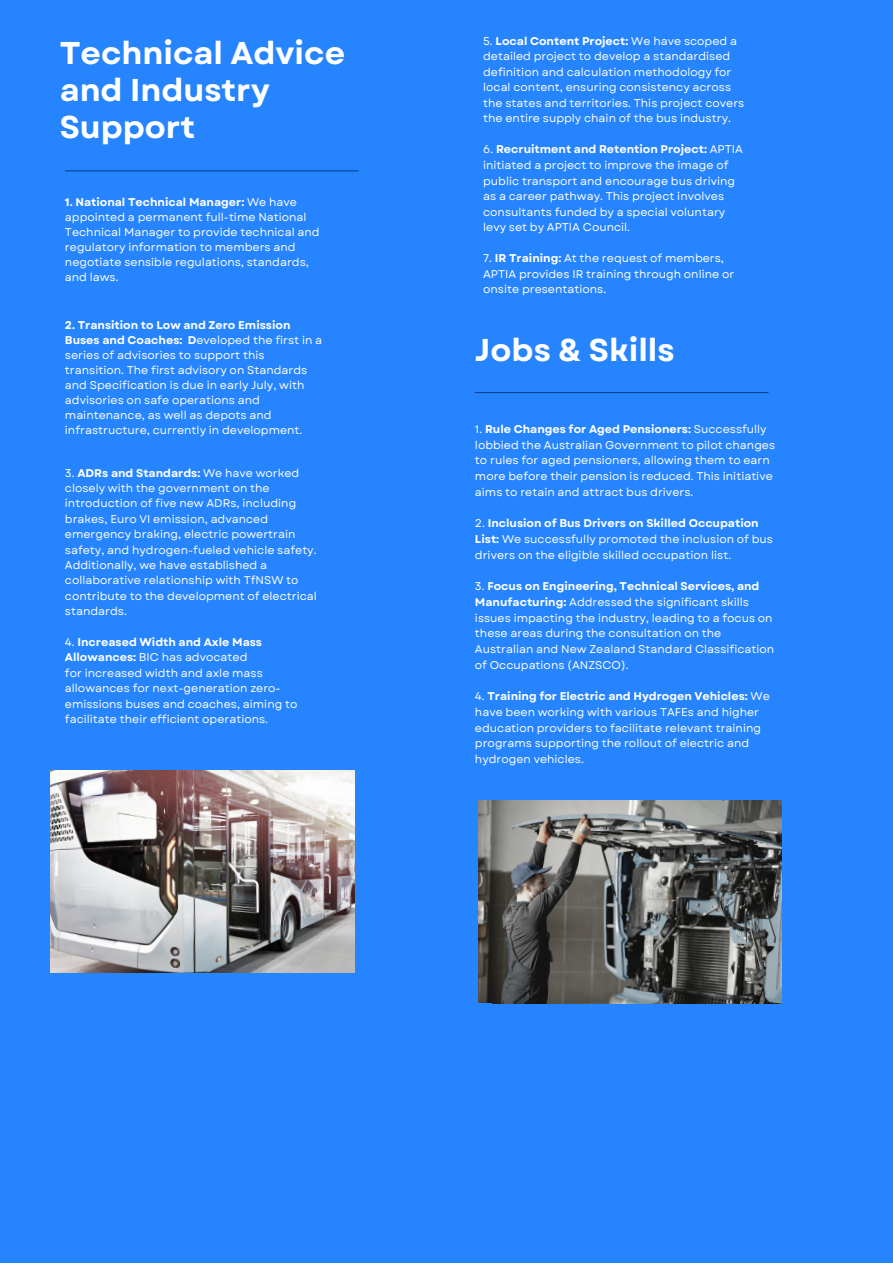
<style>
.page{position:relative;width:893px;height:1264px;background:#fff}
.page>*{position:absolute;margin:0;border:0;box-sizing:border-box;transform-origin:0 0}
.t1{font:700 31.5px/37px "Garet";color:#fff}
.t2{font:11.25px/15.5px "Garet";color:#fff}
.t3{font:700 11.25px/15.5px "Garet";color:#fff}
.s1{font-weight:700}
.s2{font-weight:400}
</style>
<div class="page">
<div style="left:0;top:0;width:892px;height:1198px;background:#2684ff"></div>
<div style="left:0;top:1198px;width:892px;height:64px;background:#2684ff"></div>
<hr style="left:65px;top:170px;width:293px;height:1px;background:#094296">
<hr style="left:475px;top:392px;width:293px;height:1px;background:#094296">
<img style="left:50px;top:770px;width:304px;height:202px">
<img style="left:478px;top:801px;width:303px;height:202px">
<p class="t1" style="left:60px;top:35px;width:287px">Technical Advice and Industry<br>Support</p>
<p class="t2" style="left:65px;top:195px;width:256px;line-height:15px"><span class="s1">1. National Technical Manager:</span> We have appointed a permanent full-time National Technical Manager to provide technical and regulatory information to members and negotiate sensible regulations, standards, and laws.</p>
<p class="t2" style="left:65px;top:318px;width:259px;line-height:15px"><span class="s1">2. Transition to Low and Zero Emission Buses and Coaches: D</span>eveloped the first in a series of advisories to support this transition. The first advisory on Standards and Specification is due in early July, with advisories on safe operations and maintenance, as well as depots and infrastructure, currently in development.</p>
<p class="t2" style="left:65px;top:465px;width:253px">3. <span class="s1">ADRs and Standards:</span> We have worked closely with the government on the introduction of five new ADRs, including brakes, Euro VI emission, advanced emergency braking, electric powertrain safety, and hydrogen-fueled vehicle safety.<br>Additionally, we have established a collaborative relationship with TfNSW to contribute to the development of electrical standards.</p>
<p class="t3" style="left:65px;top:634px;width:199px"><span class="s2">4.</span> Increased Width and Axle Mass<br>Allowances: <span class="s2">BIC has advocated</span></p>
<p class="t2" style="left:65px;top:665px;width:234px">for increased width and axle mass allowances for next-generation zero&shy;emissions buses and coaches, aiming to facilitate their efficient operations.</p>
<p class="t2" style="left:483px;top:33px;width:263px">5. <span class="s1">Local Content Project:</span> We have scoped a detailed project to develop a standardised definition and calculation methodology for local content, ensuring consistency across the states and territories. This project covers the entire supply chain of the bus industry.</p>
<p class="t2" style="left:483px;top:142px;width:261px">6. <span class="s1">Recruitment and Retention Project:</span> APTIA initiated a project to improve the image of public transport and encourage bus driving as a career pathway. This project involves consultants funded by a special voluntary levy set by APTIA Council.</p>
<p class="t2" style="left:483px;top:250px;width:253px">7. <span class="s1">IR Training:</span> At the request of members,<br>APTIA provides IR training through online or onsite presentations.</p>
<p class="t1" style="left:475px;top:331px;width:201px">Jobs &amp; Skills</p>
<p class="t2" style="left:475px;top:421px;width:302px">1. <span class="s1">Rule Changes for Aged Pensioners:</span> Successfully lobbied the Australian Government to pilot changes to rules for aged pensioners, allowing them to earn more before their pension is reduced. This initiative aims to retain and attract bus drivers.</p>
<p class="t2" style="left:475px;top:515px;width:299px">2. <span class="s1">Inclusion of Bus Drivers on Skilled Occupation<br>List:</span> We successfully promoted the inclusion of bus drivers on the eligible skilled occupation list.</p>
<p class="t2" style="left:475px;top:578px;width:301px">3. <span class="s1">Focus on Engineering, Technical Services, and Manufacturing:</span> Addressed the significant skills issues impacting the industry, leading to a focus on these areas during the consultation on the Australian and New Zealand Standard Classification of Occupations (ANZSCO).</p>
<p class="t2" style="left:475px;top:688px;width:296px">4. <span class="s1">Training for Electric and Hydrogen Vehicles:</span> We have been working with various TAFEs and higher education providers to facilitate relevant training programs supporting the rollout of electric and hydrogen vehicles.</p>
</div>
